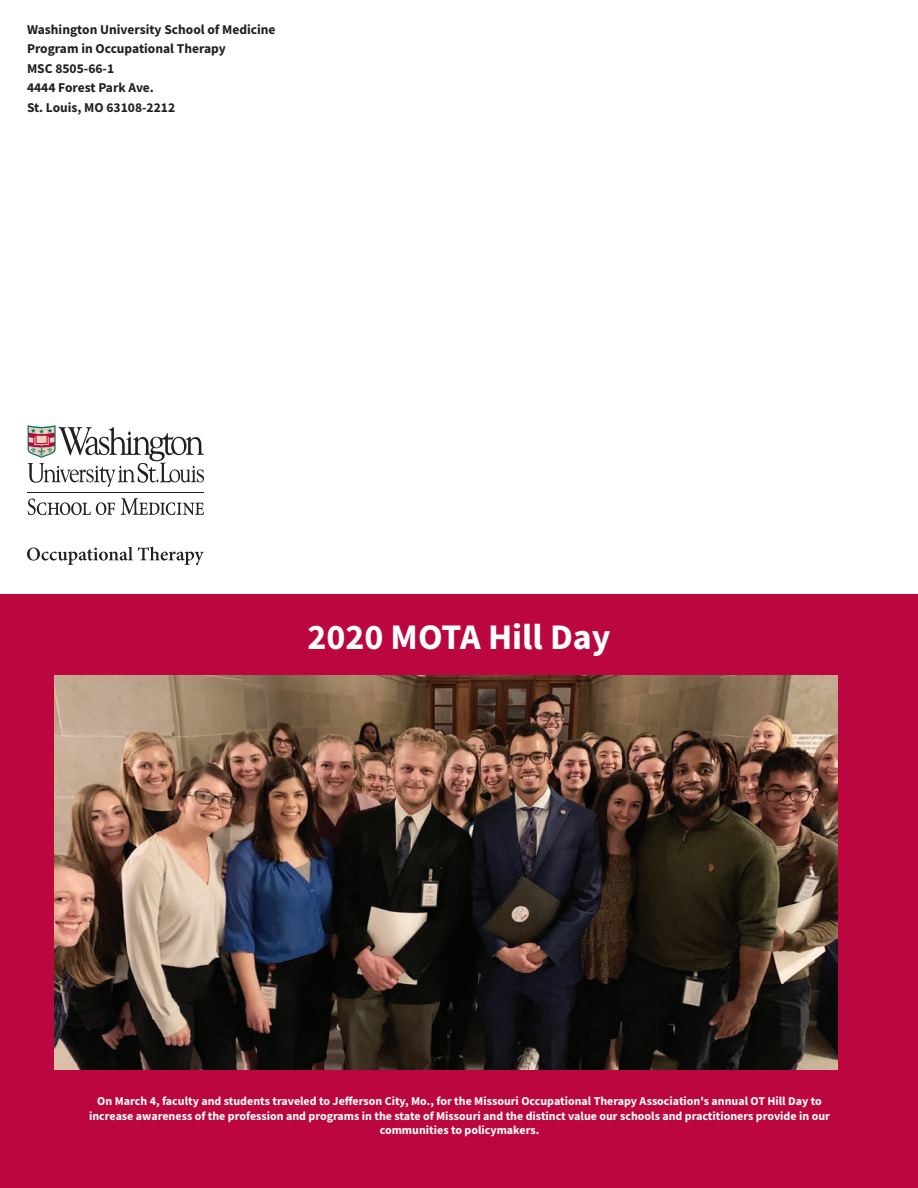
<style>
.page{position:relative;width:918px;height:1188px;background:#fff}
.page>*{position:absolute;margin:0;border:0;box-sizing:border-box;transform-origin:0 0}
.t1{font:700 36px "Source Sans Pro";color:#fff}
.t2{font:700 13.5px/19.5px "Source Sans Pro";color:#231f20}
.t3{font:700 12px/14.4px "Source Sans Pro";color:#fff;text-align:center}
</style>
<div class="page">
<div style="left:0;top:594px;width:918px;height:594px;background:#bc063f"></div>
<svg style="left:27px;top:547px;width:177px;height:18px"></svg>
<hr style="left:28px;top:492px;width:176px;height:1px;background:#231f20">
<svg style="left:27px;top:425px;width:177px;height:62px"></svg>
<svg style="left:28px;top:498px;width:87px;height:17px"></svg>
<svg style="left:121px;top:498px;width:83px;height:17px"></svg>
<img style="left:54px;top:676px;width:783px;height:394px">
<p class="t2" style="left:27px;top:19px;width:250px">Washington University School of Medicine<br>Program in Occupational Therapy<br>MSC 8505-66-1<br>4444 Forest Park Ave.<br>St. Louis, MO 63108-2212</p>
<h1 class="t1" style="left:307px;top:613px;width:305px">2020 MOTA Hill Day</h1>
<p class="t3" style="left:89px;top:1094px;width:742px">On March 4, faculty and students traveled to Jefferson City, Mo., for the Missouri Occupational Therapy Association's annual OT Hill Day to increase awareness of the profession and programs in the state of Missouri and the distinct value our schools and practitioners provide in our communities to policymakers.</p>
</div>
